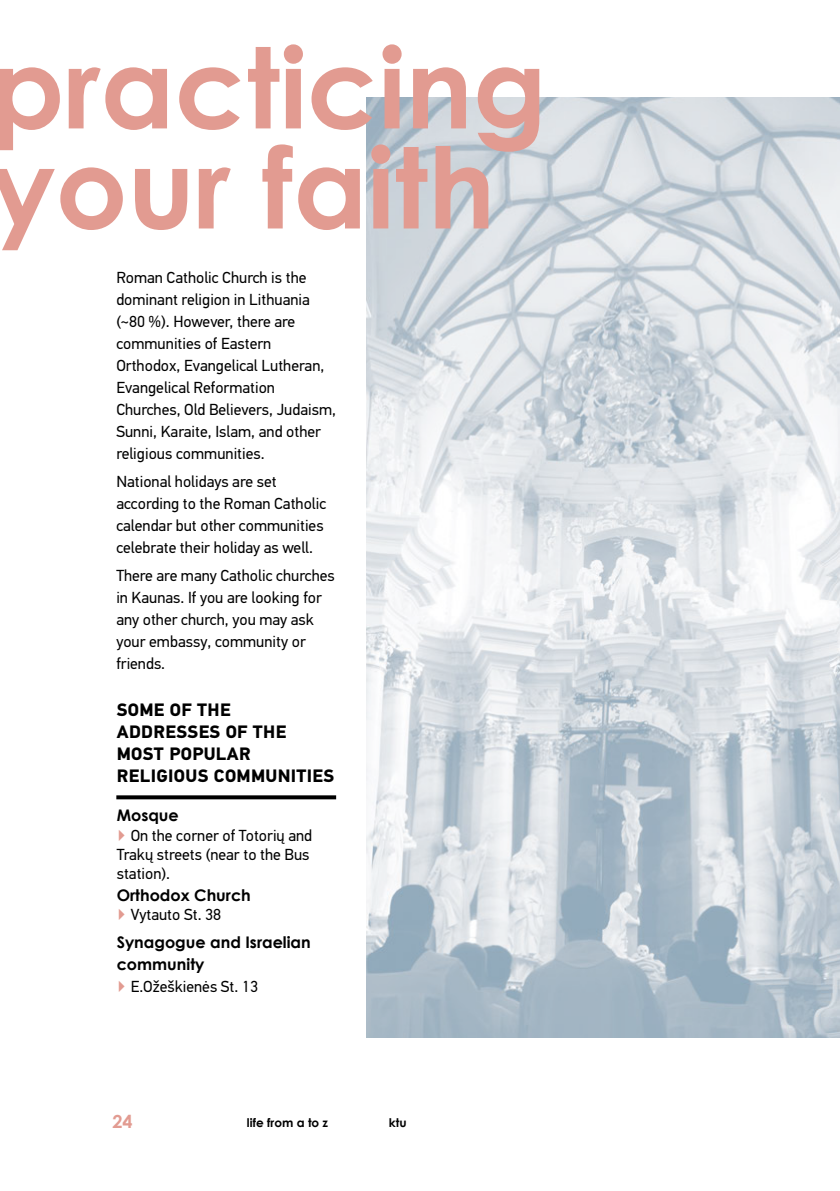
<style>
.page{position:relative;width:840px;height:1191px;background:#fff}
.page>*{position:absolute;margin:0;border:0;box-sizing:border-box;transform-origin:0 0}
.t1{font:700 112px/100px "Century Gothic";color:#e29b91}
.t2{font:700 18px/22px "PF Din Text Pro";letter-spacing:.02em;color:#000}
.t3{font:700 18px "Century Gothic";color:#e29b91}
.t4{font:16px/22px "PF Din Text Pro";color:#000}
.t5{font:700 16px/22px "Century Gothic";color:#000}
.t6{font:700 12px "Century Gothic";color:#000}
.s1{color:#e29b91}
</style>
<div class="page">
<img style="left:366px;top:98px;width:473px;height:939px">
<svg style="left:116px;top:795px;width:220px;height:4px"></svg>
<p class="t1" style="left:-9px;top:33px;width:557px">practicing your faith</p>
<p class="t4" style="left:116px;top:267px;width:221px">Roman Catholic Church is the dominant religion in Lithuania (~80 %). However, there are communities of Eastern<br>Orthodox, Evangelical Lutheran,<br>Evangelical Reformation<br>Churches, Old Believers, Judaism,<br>Sunni, Karaite, Islam, and other religious communities.</p>
<p class="t4" style="left:116px;top:470px;width:211px">National holidays are set according to the Roman Catholic calendar but other communities celebrate their holiday as well.</p>
<p class="t4" style="left:116px;top:564px;width:220px">There are many Catholic churches in Kaunas. If you are looking for any other church, you may ask your embassy, community or friends.</p>
<p class="t2" style="left:117px;top:699px;width:219px">SOME OF THE<br>ADDRESSES OF THE<br>MOST POPULAR<br>RELIGIOUS COMMUNITIES</p>
<p class="t5" style="left:117px;top:804px;width:64px">Mosque</p>
<p class="t4" style="left:117px;top:825px;width:197px;line-height:19.2px"><span class="s1">▶</span> On the corner of Totorių and<br>Trakų streets (near to the Bus station).</p>
<p class="t5" style="left:117px;top:883px;width:136px">Orthodox Church</p>
<p class="t4" style="left:117px;top:904px;width:106px"><span class="s1">▶</span> Vytauto St. 38</p>
<p class="t5" style="left:117px;top:930px;width:195px">Synagogue and Israelian community</p>
<p class="t4" style="left:117px;top:975px;width:143px"><span class="s1">▶</span> E.Ožeškienės St. 13</p>
<p class="t3" style="left:112px;top:1107px;width:22px">24</p>
<p class="t6" style="left:247px;top:1114px;width:83px">life from a to z</p>
<p class="t6" style="left:389px;top:1114px;width:19px">ktu</p>
</div>
